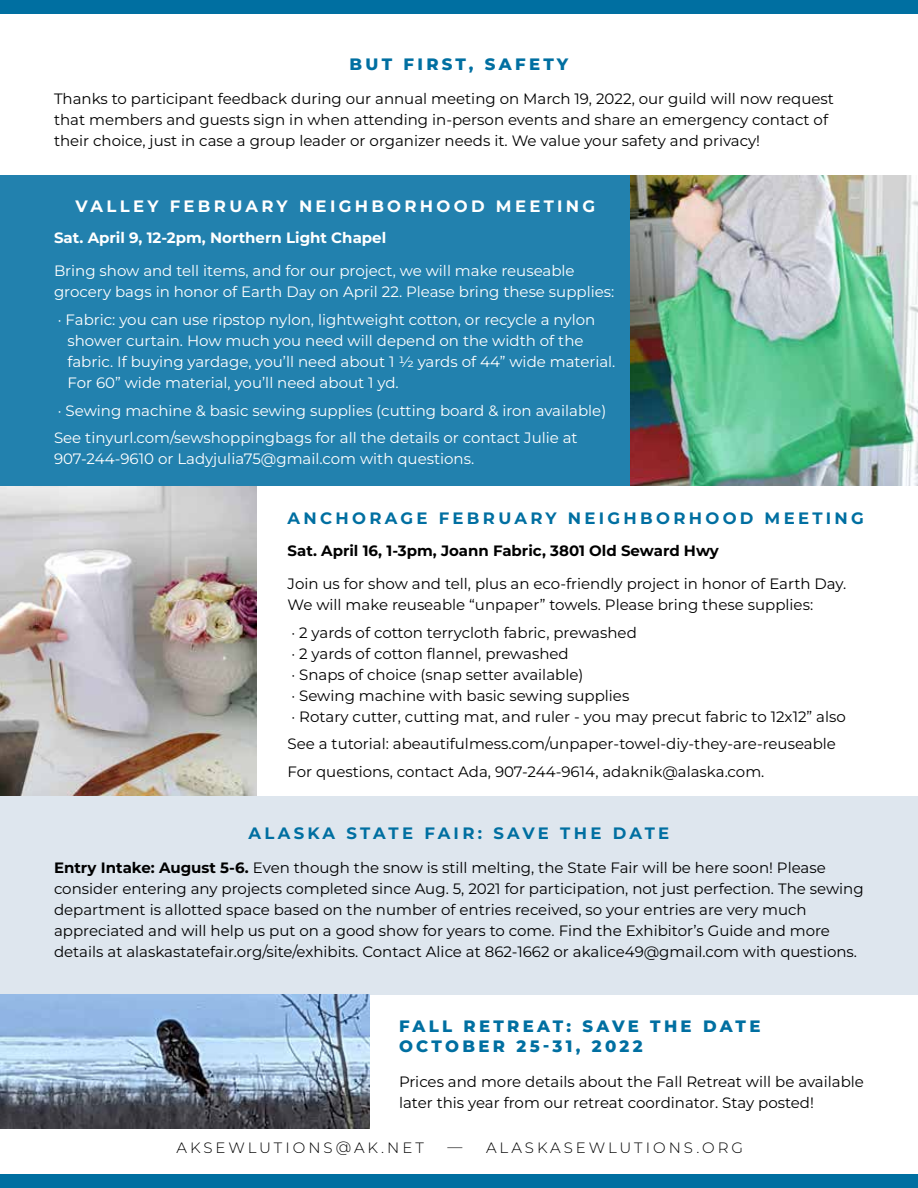
<style>
.page{position:relative;width:918px;height:1188px;background:#fff}
.page>*{position:absolute;margin:0;border:0;box-sizing:border-box;transform-origin:0 0}
.t1{font:700 16.5px "Montserrat";letter-spacing:.2em;color:#006fa1}
.t2{font:800 16.5px/19.8px "Montserrat";letter-spacing:.2em;color:#006fa1}
.t3{font:700 16.5px "Montserrat";letter-spacing:.2em;color:#fff}
.t4{font:15px/21px "Montserrat";color:#000}
.t5{font:15px/21px "Montserrat";color:#fff}
.t6{font:700 15px "Montserrat";color:#000}
.t7{font:300 15px "Montserrat";letter-spacing:.2em;color:#000}
.t8{font:700 15px "Montserrat";color:#fff}
.s1{font-weight:700}
</style>
<div class="page">
<img style="left:0;top:486px;width:256px;height:310px">
<div style="left:0;top:796px;width:918px;height:199px;background:#dee6ee"></div>
<div style="left:0;top:176px;width:630px;height:310px;background:#2281ae"></div>
<div style="left:0;top:0;width:918px;height:14px;background:#006fa1"></div>
<img style="left:630px;top:176px;width:288px;height:310px">
<img style="left:0;top:994px;width:370px;height:134px">
<div style="left:0;top:1174px;width:918px;height:14px;background:#006fa1"></div>
<p class="t2" style="left:350px;top:54px;width:220px">BUT FIRST, SAFETY</p>
<p class="t4" style="left:54px;top:88px;width:781px">Thanks to participant feedback during our annual meeting on March 19, 2022, our guild will now request that members and guests sign in when attending in-person events and share an emergency contact of their choice, just in case a group leader or organizer needs it. We value your safety and privacy!</p>
<p class="t3" style="left:76px;top:195px;width:521px">VALLEY FEBRUARY NEIGHBORHOOD MEETING</p>
<p class="t8" style="left:54px;top:228px;width:334px">Sat. April 9, 12-2pm, Northern Light Chapel</p>
<p class="t5" style="left:54px;top:260px;width:562px">Bring show and tell items, and for our project, we will make reuseable grocery bags in honor of Earth Day on April 22. Please bring these supplies:</p>
<p class="t5" style="left:68px;top:309px;width:549px;text-indent:-10px">· Fabric: you can use ripstop nylon, lightweight cotton, or recycle a nylon shower curtain. How much you need will depend on the width of the fabric. If buying yardage, you’ll need about 1 1/2 yards of 44” wide material.<br>For 60” wide material, you’ll need about 1 yd.</p>
<p class="t5" style="left:54px;top:396px;width:554px;line-height:27.8px">· Sewing machine &amp; basic sewing supplies (cutting board &amp; iron available)<br>See tinyurl.com/sewshoppingbags for all the details or contact Julie at</p>
<p class="t5" style="left:54px;top:448px;width:422px">907-244-9610 or Ladyjulia75@gmail.com with questions.</p>
<p class="t1" style="left:288px;top:508px;width:578px">ANCHORAGE FEBRUARY NEIGHBORHOOD MEETING</p>
<p class="t6" style="left:288px;top:541px;width:433px">Sat. April 16, 1-3pm, Joann Fabric, 3801 Old Seward Hwy</p>
<p class="t4" style="left:288px;top:573px;width:560px">Join us for show and tell, plus an eco-friendly project in honor of Earth Day.<br>We will make reuseable “unpaper” towels. Please bring these supplies:</p>
<p class="t4" style="left:291px;top:621px;width:556px">· 2 yards of cotton terrycloth fabric, prewashed<br>· 2 yards of cotton flannel, prewashed<br>· Snaps of choice (snap setter available)<br>· Sewing machine with basic sewing supplies<br>· Rotary cutter, cutting mat, and ruler - you may precut fabric to 12x12” also</p>
<p class="t4" style="left:288px;top:730px;width:550px;line-height:27.8px">See a tutorial: abeautifulmess.com/unpaper-towel-diy-they-are-reuseable<br>For questions, contact Ada, 907-244-9614, adaknik@alaska.com.</p>
<p class="t1" style="left:249px;top:822px;width:422px">ALASKA STATE FAIR: SAVE THE DATE</p>
<p class="t4" style="left:54px;top:857px;width:811px"><span class="s1">Entry Intake: August 5-6.</span> Even though the snow is still melting, the State Fair will be here soon! Please consider entering any projects completed since Aug. 5, 2021 for participation, not just perfection. The sewing department is allotted space based on the number of entries received, so your entries are very much appreciated and will help us put on a good show for years to come. Find the Exhibitor’s Guide and more details at alaskastatefair.org/site/exhibits. Contact Alice at 862-1662 or akalice49@gmail.com with questions.</p>
<p class="t2" style="left:399px;top:1016px;width:363px">FALL RETREAT: SAVE THE DATE<br>OCTOBER 25-31, 2022</p>
<p class="t4" style="left:399px;top:1070px;width:466px">Prices and more details about the Fall Retreat will be available later this year from our retreat coordinator. Stay posted!</p>
<p class="t7" style="left:177px;top:1138px;width:249px">AKSEWLUTIONS@AK.NET</p>
<p class="t7" style="left:447px;top:1138px;width:297px">— ALASKASEWLUTIONS.ORG</p>
</div>
